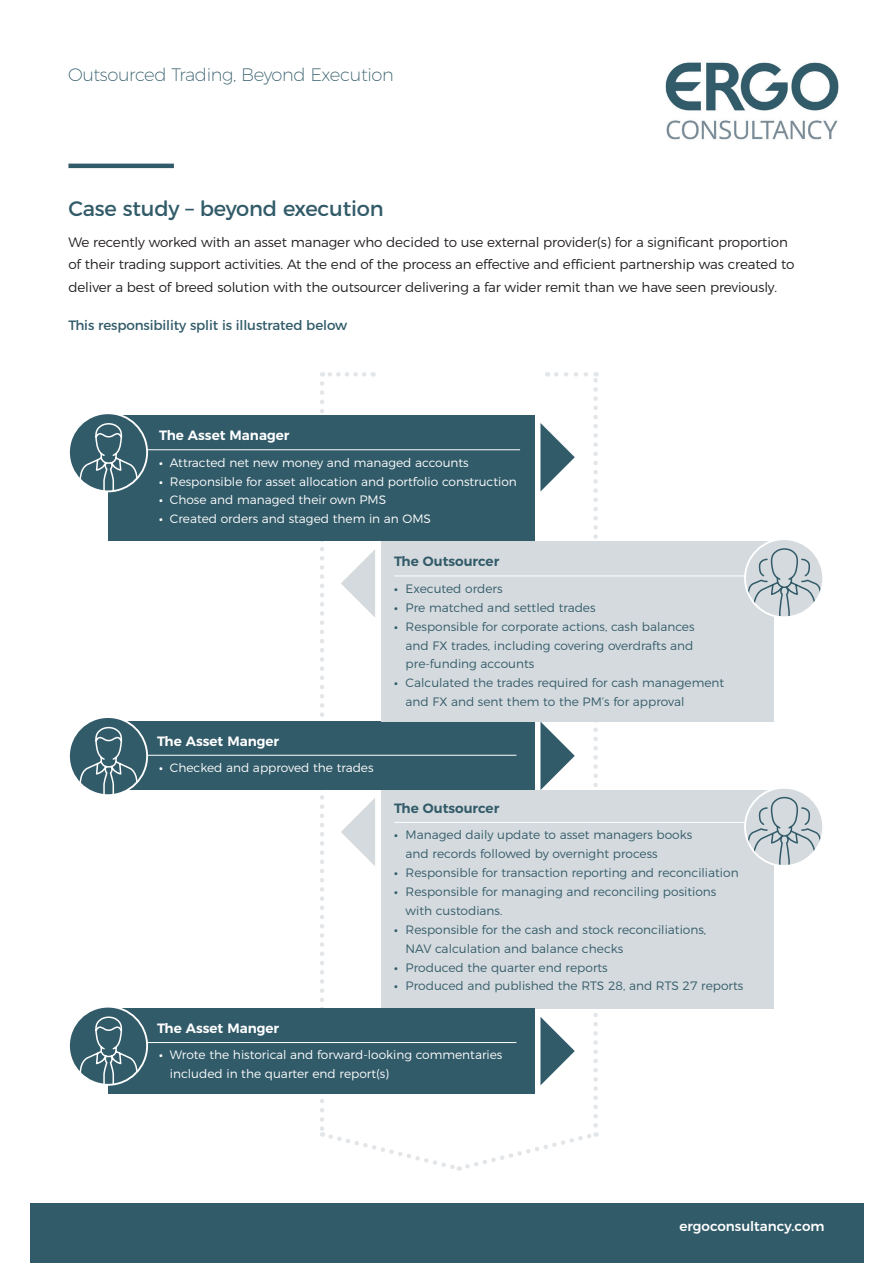
<style>
.page{position:relative;width:893px;height:1263px;background:#fff}
.page>*{position:absolute;margin:0;border:0;box-sizing:border-box;transform-origin:0 0}
.t1{font:21px "Montserrat";letter-spacing:-.01em;color:#325b69}
.t2{font:200 18px "Montserrat";letter-spacing:-.02em;color:#325b69}
.t3{font:300 13.5px/22.5px "Montserrat";letter-spacing:-.01em;color:#231f20}
.t4{font:600 13.5px "Montserrat";color:#fff}
.t5{font:13.5px "Montserrat";letter-spacing:-.01em;color:#325b69}
.t6{font:600 13.5px "Montserrat";color:#325b69}
.t7{font:500 13.5px "Montserrat";color:#fff}
.t8{font:300 12.15px/18.9px "Montserrat";color:#325b69}
.t9{font:300 12.15px/18.9px "Montserrat";color:#fff}
.s1{font-weight:600}
</style>
<div class="page">
<img style="left:665px;top:62px;width:174px;height:78px">
<div style="left:30px;top:1203px;width:833px;height:60px;background:#325b69"></div>
<hr style="left:68px;top:164px;width:106px;height:4px;background:#325b69">
<div style="left:108px;top:415px;width:427px;height:126px;background:#325b69"></div>
<hr style="left:146px;top:449px;width:374px;height:1px;background:#fff">
<svg style="left:69px;top:413px;width:78px;height:78px"></svg>
<svg style="left:78px;top:422px;width:61px;height:69px"></svg>
<div style="left:68px;top:412px;width:80px;height:80px;border:2px solid #fff;border-radius:50%"></div>
<div style="left:108px;top:721px;width:427px;height:69px;background:#325b69"></div>
<hr style="left:146px;top:755px;width:370px;height:1px;background:#fff">
<svg style="left:69px;top:717px;width:78px;height:78px"></svg>
<svg style="left:78px;top:726px;width:61px;height:67px"></svg>
<div style="left:68px;top:716px;width:80px;height:80px;border:2px solid #fff;border-radius:50%"></div>
<div style="left:381px;top:541px;width:393px;height:180px;background:#d5dade"></div>
<hr style="left:394px;top:576px;width:365px;height:1px;background:#fff">
<svg style="left:745px;top:539px;width:78px;height:78px"></svg>
<svg style="left:747px;top:547px;width:74px;height:70px"></svg>
<div style="left:744px;top:538px;width:80px;height:80px;border:2px solid #fff;border-radius:50%"></div>
<div style="left:381px;top:790px;width:393px;height:218px;background:#d5dade"></div>
<hr style="left:394px;top:822px;width:365px;height:1px;background:#fff">
<div style="left:745px;top:788px;width:78px;height:78px;background:#d5dade;border-radius:50%"></div>
<svg style="left:747px;top:796px;width:74px;height:68px"></svg>
<div style="left:744px;top:787px;width:80px;height:80px;border:2px solid #fff;border-radius:50%"></div>
<div style="left:108px;top:1008px;width:427px;height:86px;background:#325b69"></div>
<hr style="left:146px;top:1042px;width:370px;height:1px;background:#fff">
<svg style="left:69px;top:1007px;width:78px;height:78px"></svg>
<svg style="left:78px;top:1015px;width:61px;height:70px"></svg>
<div style="left:68px;top:1006px;width:80px;height:80px;border:2px solid #fff;border-radius:50%"></div>
<svg style="left:320px;top:372px;width:278px;height:799px"></svg>
<h2 class="t2" style="left:68px;top:61px;width:327px">Outsourced Trading, Beyond Execution</h2>
<h1 class="t1" style="left:68px;top:192px;width:317px">Case study – beyond execution</h1>
<p class="t3" style="left:68px;top:230px;width:728px">We recently worked with an asset manager who decided to use external provider(s) for a significant proportion of their trading support activities. At the end of the process an effective and efficient partnership was created to deliver a best of breed solution with the outsourcer delivering a far wider remit than we have seen previously.</p>
<p class="t5" style="left:68px;top:314px;width:280px">This responsibility split is illustrated below</p>
<p class="t4" style="left:159px;top:424px;width:132px">The Asset Manager</p>
<p class="t9" style="left:159px;top:452px;width:311px"><span class="s1">•</span> Attracted net new money and managed accounts</p>
<p class="t9" style="left:159px;top:471px;width:359px"><span class="s1">•</span> Responsible for asset allocation and portfolio construction</p>
<p class="t9" style="left:159px;top:490px;width:228px"><span class="s1">•</span> Chose and managed their own PMS</p>
<p class="t9" style="left:159px;top:508px;width:273px"><span class="s1">•</span> Created orders and staged them in an OMS</p>
<p class="t4" style="left:157px;top:730px;width:124px">The Asset Manger</p>
<p class="t9" style="left:159px;top:757px;width:216px"><span class="s1">•</span> Checked and approved the trades</p>
<p class="t6" style="left:394px;top:550px;width:107px">The Outsourcer</p>
<p class="t8" style="left:394px;top:578px;width:110px"><span class="s1">•</span> Executed orders</p>
<p class="t8" style="left:394px;top:597px;width:203px"><span class="s1">•</span> Pre matched and settled trades</p>
<p class="t8" style="left:406px;top:616px;width:290px;text-align:justify;text-indent:-11px"><span class="s1">•</span> Responsible for corporate actions, cash balances and FX trades, including covering overdrafts and pre-funding accounts</p>
<p class="t8" style="left:406px;top:672px;width:320px;text-indent:-11px"><span class="s1">•</span> Calculated the trades required for cash management and FX and sent them to the PM’s for approval</p>
<p class="t6" style="left:394px;top:797px;width:107px">The Outsourcer</p>
<p class="t8" style="left:406px;top:824px;width:288px;text-indent:-11px"><span class="s1">•</span> Managed daily update to asset managers books and records followed by overnight process</p>
<p class="t8" style="left:394px;top:862px;width:346px"><span class="s1">•</span> Responsible for transaction reporting and reconciliation</p>
<p class="t8" style="left:406px;top:881px;width:312px;text-indent:-11px"><span class="s1">•</span> Responsible for managing and reconciling positions with custodians.</p>
<p class="t8" style="left:406px;top:919px;width:302px;text-indent:-11px"><span class="s1">•</span> Responsible for the cash and stock reconciliations,<br>NAV calculation and balance checks</p>
<p class="t8" style="left:394px;top:957px;width:215px"><span class="s1">•</span> Produced the quarter end reports</p>
<p class="t8" style="left:394px;top:976px;width:351px"><span class="s1">•</span> Produced and published the RTS 28, and RTS 27 reports</p>
<p class="t4" style="left:157px;top:1017px;width:124px">The Asset Manger</p>
<p class="t9" style="left:170px;top:1044px;width:334px;text-indent:-11px"><span class="s1">•</span> Wrote the historical and forward-looking commentaries included in the quarter end report(s)</p>
<p class="t7" style="left:679px;top:1216px;width:147px">ergoconsultancy.com</p>
</div>
